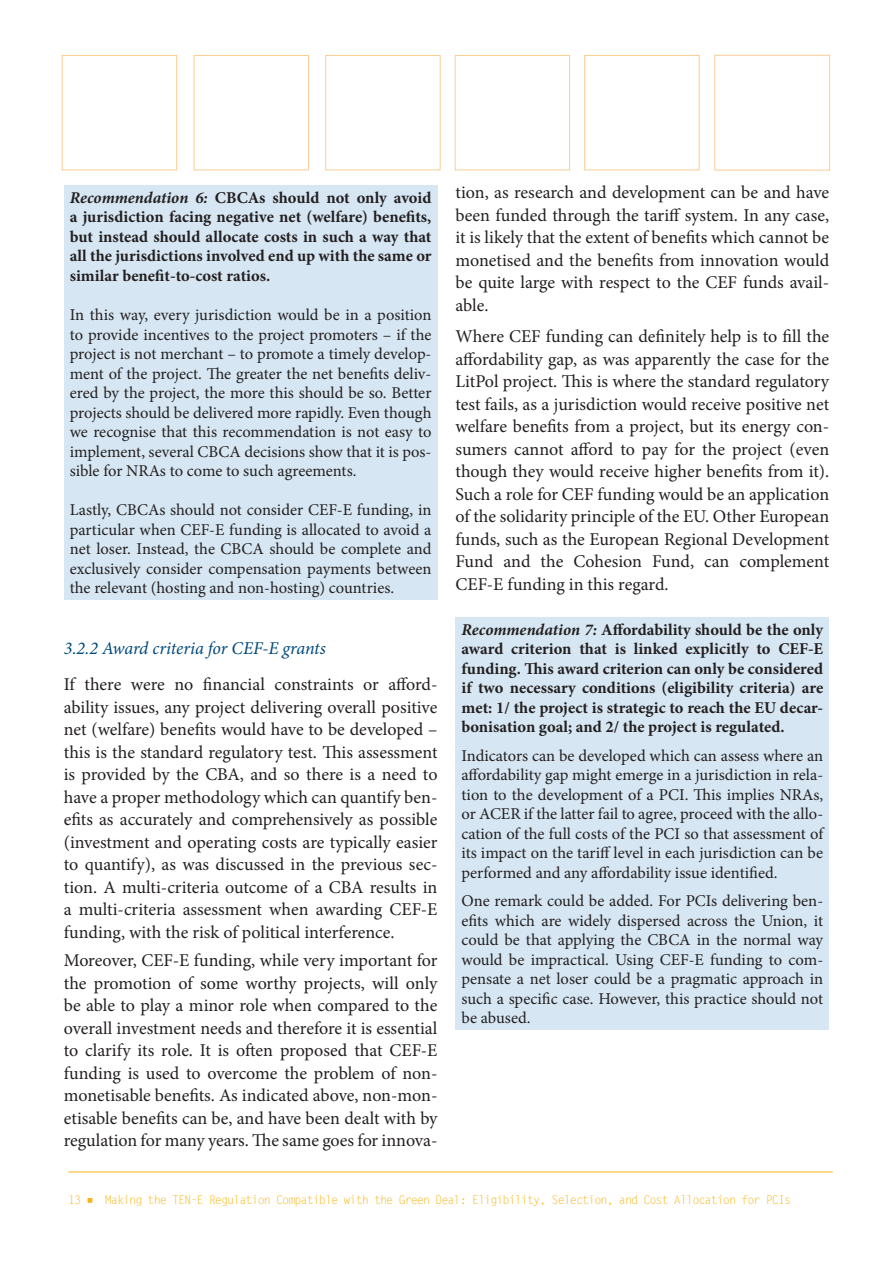
<style>
.page{position:relative;width:893px;height:1263px;background:#fff}
.page>*{position:absolute;margin:0;border:0;box-sizing:border-box;transform-origin:0 0}
.body_text{font:18px/22.5px "Minion Pro";color:#231f20;text-align:justify}
.Header_3{font:italic 18px "Minion Pro";letter-spacing:-.005em;color:#00497b}
.t1{font:16.5px/19.5px "Minion Pro";color:#231f20;text-align:justify}
.t2{font:700 16.5px/19.5px "Minion Pro";color:#231f20;text-align:justify}
.t3{font:12px "Letter Gothic Std";letter-spacing:-.09em;color:#f8b617}
.s1{font-style:italic}
</style>
<div class="page">
<hr style="left:68px;top:1172px;width:765px;height:1px;background:#f8b617">
<div style="left:64px;top:185px;width:373px;height:414px;background:#d6e7f3"></div>
<div style="left:455px;top:617px;width:374px;height:412px;background:#d6e7f3"></div>
<p class="t2" style="left:70px;top:188px;width:363px"><span class="s1">Recommendation 6:</span> CBCAs should not only avoid a jurisdiction facing negative net (welfare) benefits, but instead should allocate costs in such a way that all the jurisdictions involved end up with the same or similar benefit-to-cost ratios.</p>
<p class="t1" style="left:70px;top:305px;width:363px">In this way, every jurisdiction would be in a position to provide incentives to the project promoters – if the project is not merchant – to promote a timely develop&shy;ment of the project. The greater the net benefits deliv&shy;ered by the project, the more this should be so. Better projects should be delivered more rapidly. Even though we recognise that this recommendation is not easy to implement, several CBCA decisions show that it is pos&shy;sible for NRAs to come to such agreements.</p>
<p class="t1" style="left:70px;top:500px;width:363px">Lastly, CBCAs should not consider CEF-E funding, in particular when CEF-E funding is allocated to avoid a net loser. Instead, the CBCA should be complete and exclusively consider compensation payments between the relevant (hosting and non-hosting) countries.</p>
<p class="Header_3" style="left:64px;top:636px;width:264px">3.2.2 Award criteria for CEF-E grants</p>
<p class="body_text" style="left:64px;top:673px;width:375px">If there were no financial constraints or afford&shy;ability issues, any project delivering overall positive net (welfare) benefits would have to be developed – this is the standard regulatory test. This assessment is provided by the CBA, and so there is a need to have a proper methodology which can quantify ben&shy;efits as accurately and comprehensively as possible (investment and operating costs are typically easier to quantify), as was discussed in the previous sec&shy;tion. A multi-criteria outcome of a CBA results in a multi-criteria assessment when awarding CEF-E funding, with the risk of political interference.</p>
<p class="body_text" style="left:64px;top:949px;width:375px">Moreover, CEF-E funding, while very important for the promotion of some worthy projects, will only be able to play a minor role when compared to the overall investment needs and therefore it is essential to clarify its role. It is often proposed that CEF-E funding is used to overcome the problem of non&shy;monetisable benefits. As indicated above, non-mon&shy;etisable benefits can be, and have been dealt with by regulation for many years. The same goes for innova-</p>
<p class="body_text" style="left:455px;top:181px;width:375px">tion, as research and development can be and have been funded through the tariff system. In any case, it is likely that the extent of benefits which cannot be monetised and the benefits from innovation would be quite large with respect to the CEF funds avail&shy;able.</p>
<p class="body_text" style="left:455px;top:325px;width:375px">Where CEF funding can definitely help is to fill the affordability gap, as was apparently the case for the LitPol project. This is where the standard regulatory test fails, as a jurisdiction would receive positive net welfare benefits from a project, but its energy con&shy;sumers cannot afford to pay for the project (even though they would receive higher benefits from it).<br>Such a role for CEF funding would be an application of the solidarity principle of the EU. Other European funds, such as the European Regional Development Fund and the Cohesion Fund, can complement CEF-E funding in this regard.</p>
<p class="t2" style="left:461px;top:620px;width:363px"><span class="s1">Recommendation 7:</span> Affordability should be the only award criterion that is linked explicitly to CEF-E funding. This award criterion can only be considered if two necessary conditions (eligibility criteria) are met: 1/ the project is strategic to reach the EU decar&shy;bonisation goal; and 2/ the project is regulated.</p>
<p class="t1" style="left:461px;top:746px;width:363px">Indicators can be developed which can assess where an affordability gap might emerge in a jurisdiction in rela&shy;tion to the development of a PCI. This implies NRAs, or ACER if the latter fail to agree, proceed with the allo&shy;cation of the full costs of the PCI so that assessment of its impact on the tariff level in each jurisdiction can be performed and any affordability issue identified.</p>
<p class="t1" style="left:461px;top:891px;width:363px">One remark could be added. For PCIs delivering ben&shy;efits which are widely dispersed across the Union, it could be that applying the CBCA in the normal way would be impractical. Using CEF-E funding to com&shy;pensate a net loser could be a pragmatic approach in such a specific case. However, this practice should not be abused.</p>
<p class="t3" style="left:68px;top:1193px;width:725px">13 ■ Making the TEN-E Regulation Compatible with the Green Deal: Eligibility, Selection, and Cost Allocation for PCIs</p>
</div>
